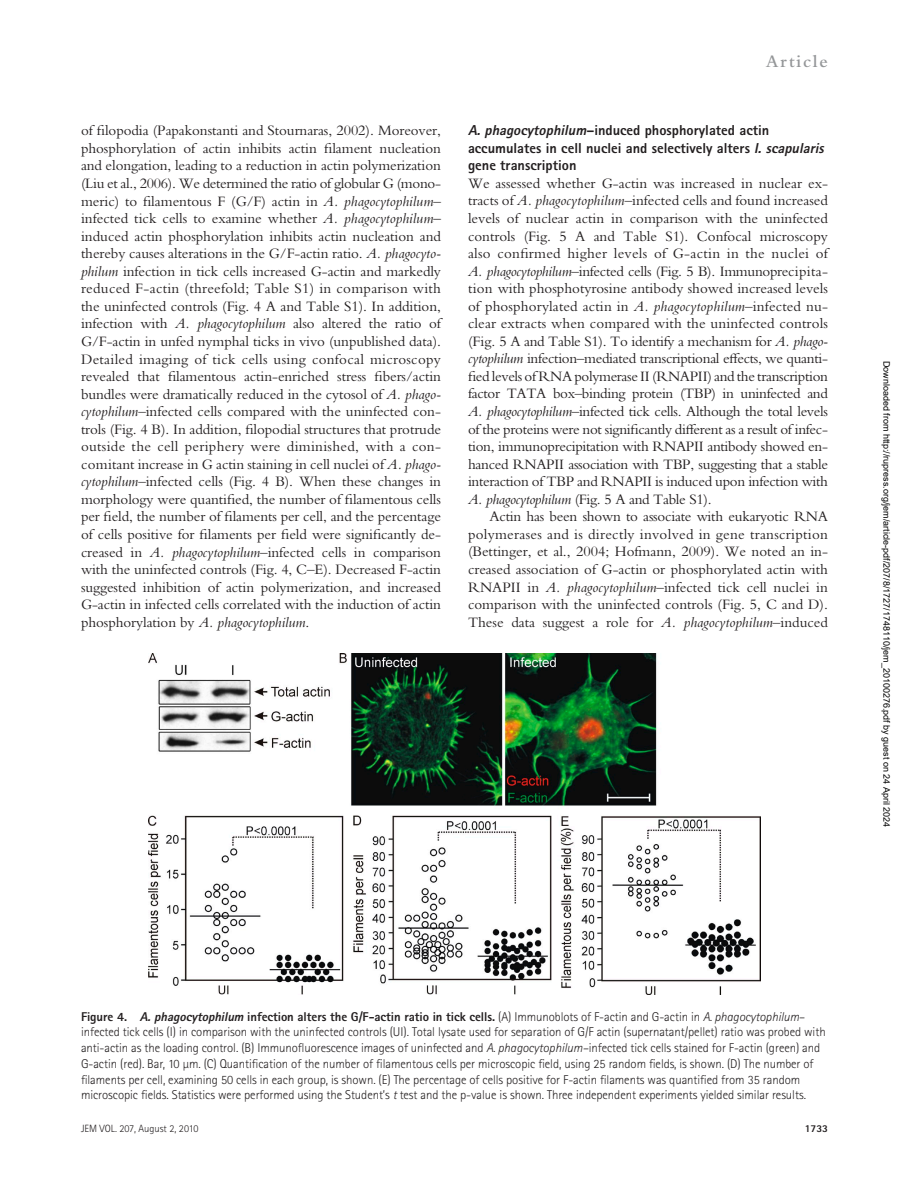
<style>
.page{position:relative;width:918px;height:1188px;background:#fff}
.page>*{position:absolute;margin:0;border:0;box-sizing:border-box;transform-origin:0 0}
.t1{font:600 18px "Bembo Std";letter-spacing:.1em;color:#949698}
.t2{font:15px/17.5px "Bembo Std";letter-spacing:-.005em;color:#231f20;text-align:justify}
.t3{font:800 14.4px/17.5px "Rotis Sans Serif Std";color:#231f20}
.t4{font:300 12.75px/15.8px "Rotis Sans Serif Std";letter-spacing:-.005em;color:#231f20}
.t5{font:300 10.5px "Rotis Sans Serif Std";color:#231f20}
.t6{font:800 10.5px "Rotis Sans Serif Std";color:#231f20}
.t7{font:9px "Arial";color:#000}
.s1{font-style:italic}
.s2{font-weight:800}
.s3{font-weight:800;font-style:italic}
</style>
<div class="page">
<img style="left:148px;top:653px;width:612px;height:341px">
<p class="t2" style="left:81px;top:122px;width:362px">of filopodia (Papakonstanti and Stournaras, 2002). Moreover, phosphorylation of actin inhibits actin filament nucleation and elongation, leading to a reduction in actin polymerization (Liu et al., 2006). We determined the ratio of globular G (mono&shy;meric) to filamentous F (G/F) actin in <span class="s1">A. phagocytophilum</span>– infected tick cells to examine whether <span class="s1">A. phagocytophilum– </span>induced actin phosphorylation inhibits actin nucleation and thereby causes alterations in the G/F-actin ratio. <span class="s1">A. phagocyto&shy;philum</span> infection in tick cells increased G-actin and markedly reduced F-actin (threefold; Table S1) in comparison with the uninfected controls (Fig. 4 A and Table S1). In addition, infection with <span class="s1">A. phagocytophilum</span> also altered the ratio of G/F-actin in unfed nymphal ticks in vivo (unpublished data).<br>Detailed imaging of tick cells using confocal microscopy revealed that filamentous actin-enriched stress fibers/actin bundles were dramatically reduced in the cytosol of <span class="s1">A. phago&shy;cytophilum</span>–infected cells compared with the uninfected con&shy;trols (Fig. 4 B). In addition, filopodial structures that protrude outside the cell periphery were diminished, with a con&shy;comitant increase in G actin staining in cell nuclei of <span class="s1">A. phago&shy;cytophilum</span>–infected cells (Fig. 4 B). When these changes in morphology were quantified, the number of filamentous cells per field, the number of filaments per cell, and the percentage of cells positive for filaments per field were significantly de&shy;creased in <span class="s1">A. phagocytophilum</span>–infected cells in comparison with the uninfected controls (Fig. 4, C–E). Decreased F-actin suggested inhibition of actin polymerization, and increased G-actin in infected cells correlated with the induction of actin phosphorylation by <span class="s1">A. phagocytophilum</span>.</p>
<p class="t1" style="left:766px;top:51px;width:64px">Article</p>
<p class="t3" style="left:468px;top:121px;width:361px"><span class="s1">A.phagocytophilum</span>–induced phosphorylated actin accumulates in cell nuclei and selectively alters <span class="s1">I.scapularis </span>gene transcription</p>
<p class="t2" style="left:468px;top:174px;width:362px">We assessed whether G-actin was increased in nuclear ex&shy;tracts of <span class="s1">A. phagocytophilum</span>–infected cells and found increased levels of nuclear actin in comparison with the uninfected controls (Fig. 5 A and Table S1). Confocal microscopy also confirmed higher levels of G-actin in the nuclei of <span class="s1">A. phagocytophilum</span>–infected cells (Fig. 5 B). Immunoprecipita&shy;tion with phosphotyrosine antibody showed increased levels of phosphorylated actin in <span class="s1">A. phagocytophilum</span>–infected nu&shy;clear extracts when compared with the uninfected controls (Fig. 5 A and Table S1). To identify a mechanism for <span class="s1">A. phago&shy;cytophilum</span> infection–mediated transcriptional effects, we quanti&shy;fied levels of RNA polymerase II (RNAPII) and the transcription factor TATA box–binding protein (TBP) in uninfected and <span class="s1">A. phagocytophilum</span>–infected tick cells. Although the total levels of the proteins were not significantly different as a result of infec&shy;tion, immunoprecipitation with RNAPII antibody showed en&shy;hanced RNAPII association with TBP, suggesting that a stable interaction of TBP and RNAPII is induced upon infection with <span class="s1">A. phagocytophilum</span> (Fig. 5 A and Table S1).</p>
<p class="t2" style="left:468px;top:508px;width:362px;text-indent:22px">Actin has been shown to associate with eukaryotic RNA polymerases and is directly involved in gene transcription (Bettinger, et al., 2004; Hofmann, 2009). We noted an in&shy;creased association of G-actin or phosphorylated actin with RNAPII in <span class="s1">A. phagocytophilum</span>–infected tick cell nuclei in comparison with the uninfected controls (Fig. 5, C and D).<br>These data suggest a role for <span class="s1">A. phagocytophilum</span>–induced</p>
<p class="t7" style="left:890px;top:361px;width:468px;rotate:90deg">Downloaded from http://rupress.org/jem/article-pdf/207/8/1727/1748110/jem_20100276.pdf by guest on 24 April 2024</p>
<p class="t4" style="left:81px;top:1008px;width:746px"><span class="s2">Figure 4.</span> <span class="s3">A.phagocytophilum</span> <span class="s2">infection alters the G/F-actin ratio in tick cells.</span> (A) Immunoblots of F-actin and G-actin in <span class="s1">A. phagocytophilum</span>– infected tick cells (I) in comparison with the uninfected controls (UI). Total lysate used for separation of G/F actin (supernatant/pellet) ratio was probed with anti-actin as the loading control. (B) Immunofluorescence images of uninfected and <span class="s1">A. phagocytophilum–</span>infected tick cells stained for F-actin (green) and G-actin (red). Bar, 10 µm. (C) Quantification of the number of filamentous cells per microscopic field, using 25 random fields, is shown. (D) The number of filaments per cell, examining 50 cells in each group, is shown. (E) The percentage of cells positive for F-actin filaments was quantified from 35 random microscopic fields. Statistics were performed using the Student’s <span class="s1">t</span> test and the p-value is shown. Three independent experiments yielded similar results.</p>
<p class="t5" style="left:81px;top:1123px;width:119px">JEM VOL. 207, August 2, 2010</p>
<p class="t6" style="left:805px;top:1122px;width:25px">1733</p>
</div>
